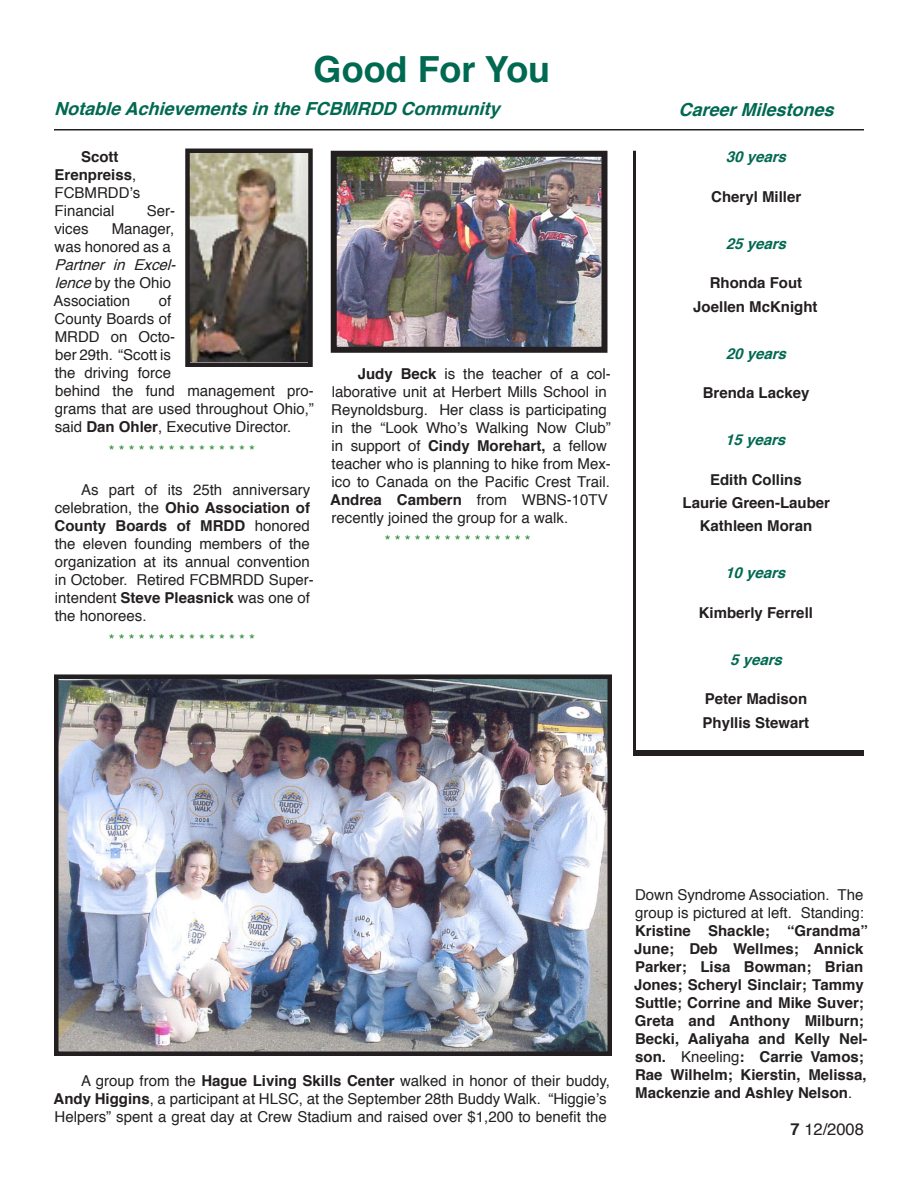
<style>
.page{position:relative;width:918px;height:1188px;background:#fff}
.page>*{position:absolute;margin:0;border:0;box-sizing:border-box;transform-origin:0 0}
.Subhead{font:700 36px "Helvetica";color:#006951}
.t1{font:italic 700 18px "Helvetica";color:#006951}
.t2{font:16.5px "Helvetica";color:#231f20}
.Dateline{font:15px/18px "Helvetica";color:#231f20}
.Dateline-2{font:700 15px/18px "Helvetica";color:#231f20}
.Dateline-3{font:15px "Helvetica";color:#2f8f3a}
.Dateline-4{font:italic 700 15px "Helvetica";color:#006951}
.s1{font-weight:700}
.s2{font-style:italic}
.s3{font-weight:400}
</style>
<div class="page">
<hr style="left:54px;top:129px;width:810px;height:1px;background:#231f20">
<hr style="left:633px;top:151px;width:3px;height:605px;background:#231f20">
<img style="left:338px;top:158px;width:263px;height:188px">
<div style="left:331px;top:151px;width:277px;height:202px;border:6px solid #231f20"></div>
<div style="left:634px;top:750px;width:230px;height:6px;background:#231f20"></div>
<img style="left:190px;top:153px;width:118px;height:208px">
<div style="left:185px;top:148px;width:128px;height:219px;border:4px solid #231f20"></div>
<img style="left:59px;top:679px;width:548px;height:372px">
<div style="left:54px;top:674px;width:558px;height:382px;border:4px solid #231f20"></div>
<p class="Subhead" style="left:314px;top:37px;width:238px">Good For You</p>
<p class="t1" style="left:54px;top:93px;width:455px">NotableAchievementsintheFCBMRDDCommunity</p>
<p class="t1" style="left:678px;top:93px;width:165px">CareerMilestones</p>
<p class="Dateline" style="left:55px;top:148px;width:87px;text-indent:26px"><span class="s1">Scott<br>Erenpreiss</span>,<br>FCBMRDD’s<br>Financial</p>
<p class="Dateline-4" style="left:726px;top:143px;width:68px">30years</p>
<p class="Dateline-2" style="left:711px;top:187px;width:92px">Cheryl Miller</p>
<p class="Dateline-4" style="left:726px;top:230px;width:68px">25years</p>
<p class="Dateline-2" style="left:710px;top:273px;width:94px">Rhonda Fout</p>
<p class="Dateline-2" style="left:693px;top:297px;width:126px">Joellen McKnight</p>
<p class="Dateline-4" style="left:726px;top:340px;width:68px">20years</p>
<p class="Dateline-2" style="left:703px;top:383px;width:108px">Brenda Lackey</p>
<p class="Dateline-4" style="left:725px;top:426px;width:68px">15years</p>
<p class="Dateline-2" style="left:710px;top:469px;width:93px">Edith Collins</p>
<p class="Dateline-2" style="left:683px;top:493px;width:149px">Laurie Green-Lauber</p>
<p class="Dateline-2" style="left:700px;top:516px;width:114px">Kathleen Moran</p>
<p class="Dateline-4" style="left:725px;top:559px;width:68px">10years</p>
<p class="Dateline-2" style="left:699px;top:603px;width:116px">Kimberly Ferrell</p>
<p class="Dateline-4" style="left:730px;top:646px;width:60px">5years</p>
<p class="Dateline-2" style="left:705px;top:689px;width:104px">Peter Madison</p>
<p class="Dateline-2" style="left:703px;top:712px;width:108px">Phyllis Stewart</p>
<p class="Dateline" style="left:147px;top:202px;width:30px">Ser-</p>
<p class="Dateline" style="left:54px;top:220px;width:130px;text-indent:58px">Manager, was honored as a<br><span class="s2">Partner in Excel&shy;lence</span>by the Ohio<br>Association</p>
<p class="Dateline" style="left:54px;top:220px;width:36px">vices</p>
<p class="Dateline" style="left:55px;top:292px;width:261px;text-indent:104px">of<br>County Boards of<br>MRDD on Octo-<br>ber 29th. “Scott is<br>the driving force<br>behind the fund management pro&shy;grams that are used throughout Ohio,” said <span class="s1">Dan Ohler</span>, Executive Director.</p>
<p class="Dateline-3" style="left:109px;top:438px;width:147px">***************</p>
<p class="Dateline" style="left:55px;top:481px;width:261px;text-indent:26px">As part of its 25th anniversary celebration, the <span class="s1">Ohio Association of<br>County Boards of MRDD</span> honored the eleven founding members of the organization at its annual convention in October. Retired FCBMRDD Super&shy;intendent <span class="s1">Steve Pleasnick</span> was one of the honorees.</p>
<p class="Dateline-3" style="left:109px;top:627px;width:147px">***************</p>
<p class="Dateline" style="left:330px;top:364px;width:282px;text-indent:27px"><span class="s1">Judy Beck</span> is the teacher of a col&shy;laborative unit at Herbert Mills School in Reynoldsburg. Her class is participating in the “Look Who’s Walking Now Club” in support of <span class="s1">Cindy Morehart,</span> a fellow teacher who is planning to hike from Mex&shy;ico to Canada on the Pacific Crest Trail.<br><span class="s1">Andrea Cambern</span> from WBNS-10TV recently joined the group for a walk.</p>
<p class="Dateline-3" style="left:385px;top:528px;width:147px">***************</p>
<p class="Dateline" style="left:54px;top:1071px;width:558px;text-indent:27px">A group from the <span class="s1">Hague Living Skills Center</span> walked in honor of their buddy,<br><span class="s1">Andy Higgins</span>, a participant at HLSC, at the September 28th Buddy Walk. “Higgie’s<br>Helpers” spent a great day at Crew Stadium and raised over $1,200 to benefit the</p>
<p class="Dateline-2" style="left:634px;top:884px;width:235px"><span class="s3">Down Syndrome Association. The group is pictured at left. Standing:<br></span>Kristine Shackle; “Grandma”<br>June; Deb Wellmes; Annick<br>Parker; Lisa Bowman; Brian<br>Jones; Scheryl Sinclair; Tammy<br>Suttle; Corrine and Mike Suver;<br>Greta and Anthony Milburn;<br>Becki, Aaliyaha and Kelly Nel&shy;son. <span class="s3">Kneeling</span>: Carrie Vamos;<br>Rae Wilhelm; Kierstin, Melissa,<br>Mackenzie and Ashley Nelson<span class="s3">.</span></p>
<p class="t2" style="left:791px;top:1116px;width:75px"><span class="s1">7</span> 12/2008</p>
</div>
